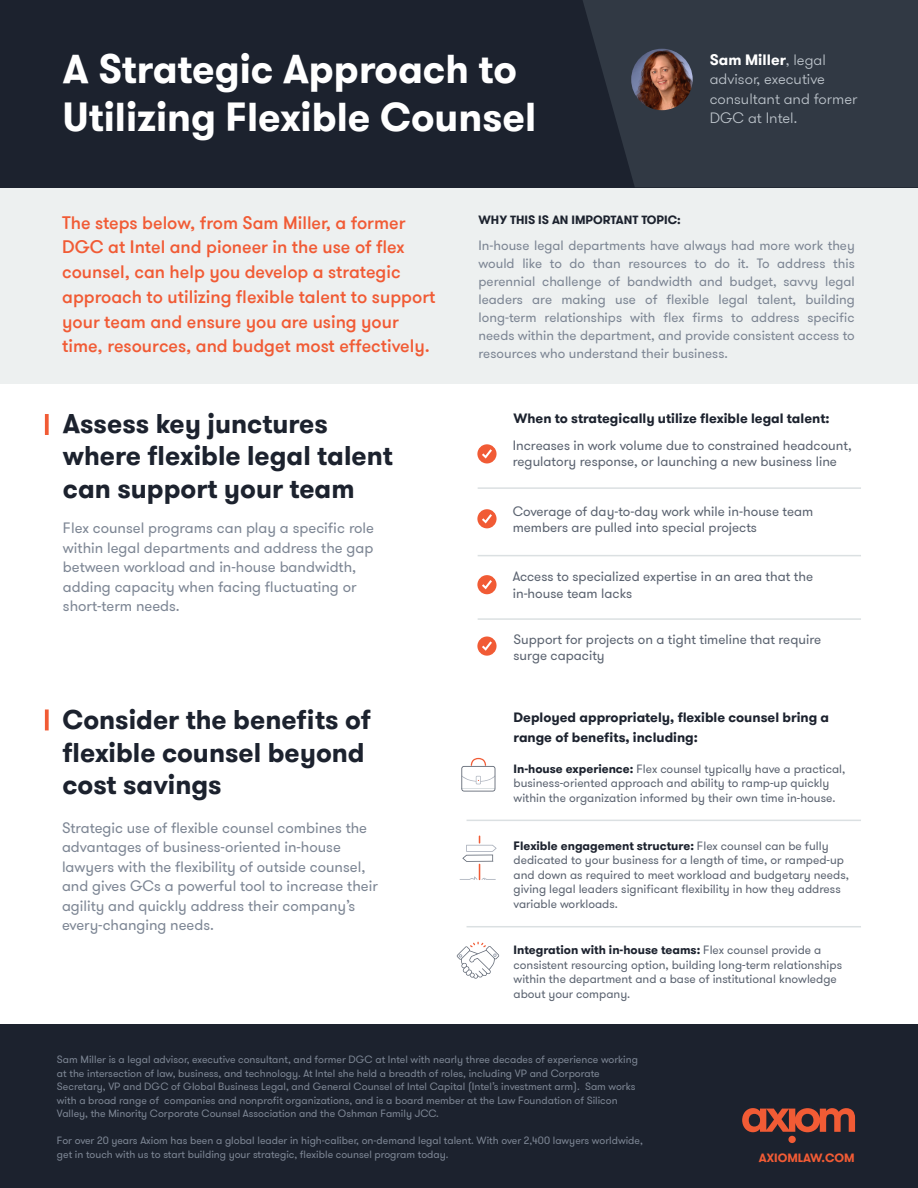
<style>
.page{position:relative;width:918px;height:1188px;background:#fff}
.page>*{position:absolute;margin:0;border:0;box-sizing:border-box;transform-origin:0 0}
.t1{font:700 40.2px/48.2px "GT Walsheim Pro";color:#fff}
.t2{font:700 27px/32.4px "GT Walsheim Pro";color:#1c222e}
.t3{font:500 18px/24.8px "GT Walsheim Pro";color:#f15b35}
.t4{font:15px/19.5px "GT Walsheim Pro";color:#7d8694}
.t5{font:300 15px/19.5px "GT Walsheim Pro";color:#bfc6cd}
.t6{font:13.5px/18px "GT Walsheim Pro";color:#7d8694;text-align:justify}
.t7{font:13.5px/16.2px "GT Walsheim Pro";color:#5c6471}
.t8{font:700 13.5px/19.5px "GT Walsheim Pro";color:#1c222e}
.t9{font:12px/14.4px "GT Walsheim Pro";color:#5c6471}
.t10{font:700 12px "GT Walsheim Pro";color:#1c222e}
.t11{font:700 12px "GT Walsheim Pro";color:#f15b35}
.t12{font:10.5px/13.5px "GT Walsheim Pro";color:#7d8694}
.s1{font-weight:700;color:#fff}
.s2{font-weight:700;color:#1c222e}
</style>
<div class="page">
<div style="left:0;top:187px;width:918px;height:197px;background:#edf0f0"></div>
<div style="left:0;top:1025px;width:918px;height:163px;background:#1c222e"></div>
<div style="left:0;top:0;width:918px;height:187px;background:#1c222e"></div>
<svg style="left:742px;top:1108px;width:113px;height:35px"></svg>
<svg style="left:583px;top:0;width:335px;height:187px;background:#2f3742"></svg>
<svg style="left:45px;top:709px;width:4px;height:21px"></svg>
<svg style="left:45px;top:414px;width:4px;height:21px"></svg>
<hr style="left:478px;top:487px;width:383px;height:2px;background:#dbe0e2">
<hr style="left:478px;top:555px;width:383px;height:1px;background:#dbe0e2">
<hr style="left:478px;top:618px;width:383px;height:2px;background:#dbe0e2">
<hr style="left:467px;top:820px;width:394px;height:1px;background:#dbe0e2">
<hr style="left:467px;top:926px;width:394px;height:1px;background:#dbe0e2">
<img style="left:631px;top:49px;width:62px;height:61px;border-radius:31px">
<svg style="left:477px;top:444px;width:20px;height:19px"></svg>
<svg style="left:477px;top:509px;width:20px;height:19px"></svg>
<svg style="left:477px;top:575px;width:20px;height:19px"></svg>
<svg style="left:477px;top:637px;width:20px;height:19px"></svg>
<svg style="left:457px;top:942px;width:42px;height:37px"></svg>
<svg style="left:461px;top:758px;width:34px;height:34px"></svg>
<svg style="left:460px;top:836px;width:37px;height:44px"></svg>
<h1 class="t1" style="left:63px;top:45px;width:475px">A Strategic Approach to<br>Utilizing Flexible Counsel</h1>
<h3 class="t5" style="left:710px;top:50px;width:149px"><span class="s1">Sam Miller</span>, legal advisor, executive consultant and former<br>DGC at Intel.</h3>
<p class="t3" style="left:62px;top:210px;width:375px">The steps below, from Sam Miller, a former DGC at Intel and pioneer in the use of flex counsel, can help you develop a strategic approach to utilizing flexible talent to support your team and ensure you are using your time, resources, and budget most effectively.</p>
<h2 class="t2" style="left:63px;top:408px;width:331px">Assess key junctures where flexible legal talent can support your team</h2>
<h3 class="t4" style="left:63px;top:519px;width:313px">Flex counsel programs can play a specific role within legal departments and address the gap between workload and in-house bandwidth, adding capacity when facing fluctuating or short-term needs.</h3>
<h2 class="t2" style="left:63px;top:704px;width:310px">Consider the benefits of flexible counsel beyond cost savings</h2>
<p class="t4" style="left:62px;top:818px;width:317px">Strategic use of flexible counsel combines the advantages of business-oriented in-house lawyers with the flexibility of outside counsel, and gives GCs a powerful tool to increase their agility and quickly address their company’s every-changing needs.</p>
<p class="t10" style="left:479px;top:212px;width:204px">WHY THIS IS AN IMPORTANT TOPIC:</p>
<p class="t6" style="left:479px;top:236px;width:378px">In-house legal departments have always had more work they would like to do than resources to do it. To address this perennial challenge of bandwidth and budget, savvy legal leaders are making use of flexible legal talent, building long-term relationships with flex firms to address specific needs within the department, and provide consistent access to resources who understand their business.</p>
<p class="t8" style="left:514px;top:409px;width:318px">When to strategically utilize flexible legal talent:</p>
<p class="t7" style="left:513px;top:438px;width:340px">Increases in work volume due to constrained headcount, regulatory response, or launching a new business line</p>
<p class="t7" style="left:513px;top:504px;width:302px">Coverage of day-to-day work while in-house team members are pulled into special projects</p>
<p class="t7" style="left:513px;top:569px;width:302px">Access to specialized expertise in an area that the in-house team lacks</p>
<p class="t7" style="left:514px;top:631px;width:309px">Support for projects on a tight timeline that require surge capacity</p>
<p class="t8" style="left:514px;top:708px;width:317px">Deployed appropriately, flexible counsel bring a range of benefits, including:</p>
<p class="t9" style="left:514px;top:762px;width:333px"><span class="s2">In-house experience:</span> Flex counsel typically have a practical, business-oriented approach and ability to ramp-up quickly within the organization informed by their own time in-house.</p>
<p class="t9" style="left:514px;top:839px;width:337px"><span class="s2">Flexible engagement structure:</span> Flex counsel can be fully dedicated to your business for a length of time, or ramped-up and down as required to meet workload and budgetary needs, giving legal leaders significant flexibility in how they address variable workloads.</p>
<p class="t9" style="left:514px;top:943px;width:330px"><span class="s2">Integration with in-house teams:</span> Flex counsel provide a consistent resourcing option, building long-term relationships within the department and a base of institutional knowledge about your company.</p>
<p class="t12" style="left:57px;top:1053px;width:582px">Sam Miller is a legal advisor, executive consultant, and former DGC at Intel with nearly three decades of experience working at the intersection of law, business, and technology. At Intel she held a breadth of roles, including VP and Corporate Secretary, VP and DGC of Global Business Legal, and General Counsel of Intel Capital (Intel’s investment arm). Sam works with a broad range of companies and nonprofit organizations, and is a board member at the Law Foundation of Silicon Valley, the Minority Corporate Counsel Association and the Oshman Family JCC.</p>
<p class="t12" style="left:57px;top:1134px;width:587px">For over 20 years Axiom has been a global leader in high-caliber, on-demand legal talent. With over 2,400 lawyers worldwide, get in touch with us to start building your strategic, flexible counsel program today.</p>
<p class="t11" style="left:759px;top:1150px;width:97px">AXIOMLAW.COM</p>
</div>
